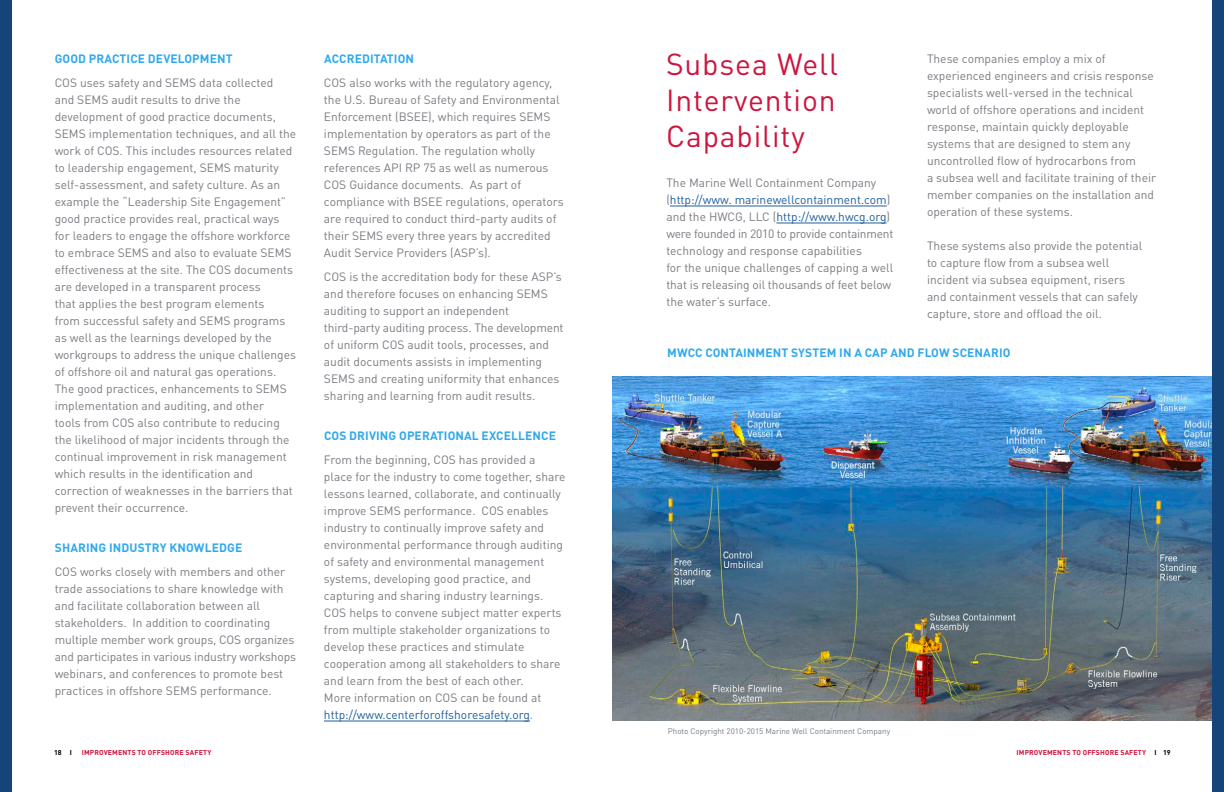
<style>
.page{position:relative;width:1224px;height:792px;background:#fff}
.page>*{position:absolute;margin:0;border:0;box-sizing:border-box;transform-origin:0 0}
.t1{font:30px/36px "DIN Pro";letter-spacing:.03em;color:#cd153f}
.Text{font:12px/17px "DIN Pro";color:#797c82}
.Subtitle{font:700 12px "DIN Pro";letter-spacing:.01em;color:#30a9ec}
.Paragraph_Style_1{font:8px "DIN Pro";color:#797c82}
.t2{font:700 7px "DIN Pro";letter-spacing:.02em;color:#cd153f}
.t3{font:700 7px "DIN Pro";color:#000}
.s1{color:#1f5e9d}
.s2{color:#000}
</style>
<div class="page">
<hr style="left:324px;top:721px;width:206px;height:1px;background:#1f5e9d">
<hr style="left:670px;top:206px;width:217px;height:1px;background:#1f5e9d">
<hr style="left:776px;top:223px;width:111px;height:1px;background:#1f5e9d">
<img style="left:612px;top:377px;width:600px;height:344px">
<div style="left:1212px;top:0;width:12px;height:792px;background:#154479"></div>
<div style="left:0;top:0;width:12px;height:792px;background:#154479"></div>
<p class="Subtitle" style="left:55px;top:48px;width:179px">GOOD PRACTICE DEVELOPMENT</p>
<p class="Text" style="left:55px;top:73px;width:243px">COS uses safety and SEMS data collected<br>and SEMS audit results to drive the development of good practice documents, SEMS implementation techniques, and all the work of COS. This includes resources related to leadership engagement, SEMS maturity self-assessment, and safety culture. As an example the “Leadership Site Engagement” good practice provides real, practical ways for leaders to engage the offshore workforce to embrace SEMS and also to evaluate SEMS effectiveness at the site. The COS documents are developed in a transparent process<br>that applies the best program elements<br>from successful safety and SEMS programs as well as the learnings developed by the workgroups to address the unique challenges of offshore oil and natural gas operations.<br>The good practices, enhancements to SEMS implementation and auditing, and other<br>tools from COS also contribute to reducing the likelihood of major incidents through the continual improvement in risk management which results in the identification and correction of weaknesses in the barriers that prevent their occurrence.</p>
<p class="Subtitle" style="left:55px;top:538px;width:189px">SHARING INDUSTRY KNOWLEDGE</p>
<p class="Text" style="left:55px;top:562px;width:243px">COS works closely with members and other trade associations to share knowledge with and facilitate collaboration between all stakeholders. In addition to coordinating multiple member work groups, COS organizes and participates in various industry workshops webinars, and conferences to promote best practices in offshore SEMS performance.</p>
<p class="Subtitle" style="left:324px;top:48px;width:92px">ACCREDITATION</p>
<p class="Text" style="left:324px;top:73px;width:241px">COS also works with the regulatory agency, the U.S. Bureau of Safety and Environmental Enforcement (BSEE), which requires SEMS implementation by operators as part of the SEMS Regulation. The regulation wholly references API RP 75 as well as numerous COS Guidance documents. As part of compliance with BSEE regulations, operators are required to conduct third-party audits of their SEMS every three years by accredited Audit Service Providers (ASP’s).</p>
<p class="Text" style="left:324px;top:267px;width:241px">COS is the accreditation body for these ASP’s and therefore focuses on enhancing SEMS auditing to support an independent third-party auditing process. The development of uniform COS audit tools, processes, and audit documents assists in implementing SEMS and creating uniformity that enhances sharing and learning from audit results.</p>
<p class="Subtitle" style="left:324px;top:426px;width:233px">COS DRIVING OPERATIONAL EXCELLENCE</p>
<p class="Text" style="left:324px;top:450px;width:243px">From the beginning, COS has provided a place for the industry to come together, share lessons learned, collaborate, and continually improve SEMS performance. COS enables industry to continually improve safety and environmental performance through auditing of safety and environmental management systems, developing good practice, and capturing and sharing industry learnings.<br>COS helps to convene subject matter experts from multiple stakeholder organizations to develop these practices and stimulate cooperation among all stakeholders to share and learn from the best of each other.<br>More information on COS can be found at <span class="s1">http://www.centerforoffshoresafety.org</span>.</p>
<p class="t1" style="left:666px;top:44px;width:173px">Subsea Well<br>Intervention</p>
<p class="t1" style="left:666px;top:116px;width:140px">Capability</p>
<p class="Text" style="left:666px;top:173px;width:229px">The Marine Well Containment Company (<span class="s1">http://www. marinewellcontainment.com</span>) and the HWCG, LLC (<span class="s1">http://www.hwcg.org</span>) were founded in 2010 to provide containment technology and response capabilities</p>
<p class="Text" style="left:666px;top:258px;width:228px">for the unique challenges of capping a well that is releasing oil thousands of feet below the water’s surface.</p>
<p class="Text" style="left:927px;top:49px;width:231px">These companies employ a mix of experienced engineers and crisis response specialists well-versed in the technical world of offshore operations and incident response, maintain quickly deployable systems that are designed to stem any uncontrolled flow of hydrocarbons from<br>a subsea well and facilitate training of their member companies on the installation and operation of these systems.</p>
<p class="Text" style="left:927px;top:236px;width:217px">These systems also provide the potential to capture flow from a subsea well incident via subsea equipment, risers and containment vessels that can safely capture, store and offload the oil.</p>
<p class="Subtitle" style="left:667px;top:342px;width:345px">MWCC CONTAINMENT SYSTEM IN A CAP AND FLOW SCENARIO</p>
<p class="Paragraph_Style_1" style="left:668px;top:725px;width:224px">Photo Copyright 2010-2015 Marine Well Containment Company</p>
<p class="t3" style="left:54px;top:747px;width:19px">18 I</p>
<p class="t2" style="left:82px;top:747px;width:131px">IMPROVEMENTS TO OFFSHORE SAFETY</p>
<p class="t2" style="left:1017px;top:747px;width:156px">IMPROVEMENTS TO OFFSHORE SAFETY <span class="s2">I 19</span></p>
</div>
